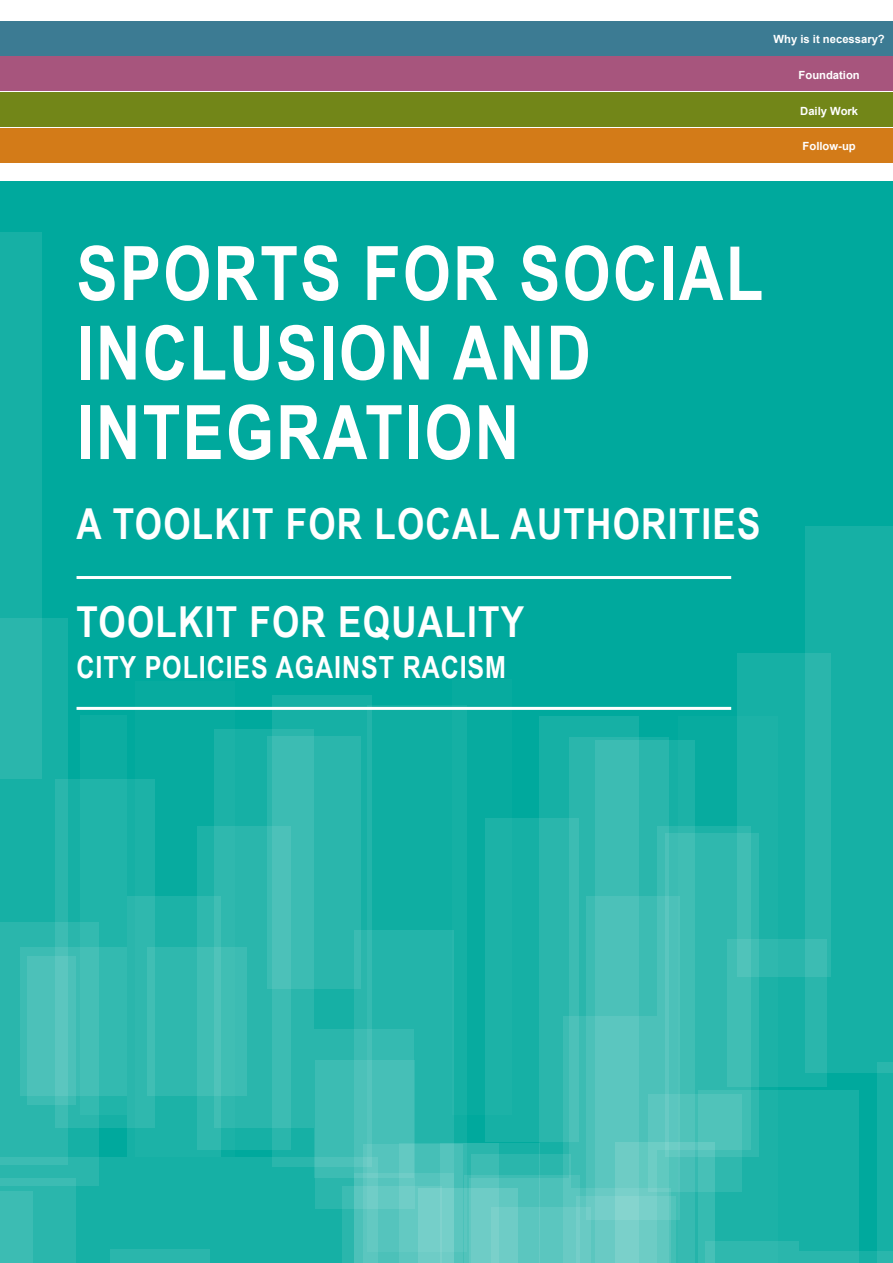
<style>
.page{position:relative;width:893px;height:1263px;background:#fff}
.page>*{position:absolute;margin:0;border:0;box-sizing:border-box;transform-origin:0 0}
.t1{font:700 75.15px/79.5px "Arial Narrow";letter-spacing:.03em;color:#fff}
.t2{font:700 42.6px "Arial Narrow";letter-spacing:.03em;color:#fff}
.t3{font:700 30.45px "Arial Narrow";letter-spacing:.03em;color:#fff}
.t4{font:700 11.25px "Arial";color:#fff}
</style>
<div class="page">
<div style="left:0;top:21px;width:893px;height:34px;background:#3c7b93"></div>
<div style="left:0;top:57px;width:893px;height:34px;background:#a7557d"></div>
<div style="left:0;top:93px;width:893px;height:34px;background:#728618"></div>
<div style="left:0;top:128px;width:893px;height:34px;background:#d37b18"></div>
<div style="left:0;top:181px;width:893px;height:1082px;background:#00a99d"></div>
<div style="left:80px;top:716px;width:47px;height:399px;background:#0cada1"></div>
<div style="left:539px;top:716px;width:100px;height:546px;background:#16b0a5"></div>
<div style="left:367px;top:705px;width:100px;height:546px;background:#0faea2"></div>
<div style="left:272px;top:695px;width:99px;height:471px;background:linear-gradient(to right,#17b0a5,#17b0a5)"></div>
<div style="left:0;top:618px;width:67px;height:546px;background:#16b0a5"></div>
<div style="left:0;top:233px;width:42px;height:546px;background:linear-gradient(to bottom,#0faea3,#28b5ab)"></div>
<div style="left:55px;top:779px;width:100px;height:348px;background:#20b4a9"></div>
<svg style="left:0;top:922px;width:99px;height:235px;fill:#2ab6ac"></svg>
<div style="left:354px;top:930px;width:100px;height:333px;background:#23b4aa"></div>
<div style="left:698px;top:1090px;width:160px;height:173px;background:#16b0a5"></div>
<svg style="left:0;top:1157px;width:342px;height:106px;fill:#16b0a5"></svg>
<div style="left:440px;top:1143px;width:99px;height:120px;background:#16b0a5"></div>
<div style="left:342px;top:1186px;width:100px;height:77px;background:#2ab6ac"></div>
<div style="left:471px;top:1154px;width:100px;height:109px;background:#2ab6ac"></div>
<div style="left:314px;top:1029px;width:100px;height:149px;background:#35bab1"></div>
<svg style="left:415px;top:1143px;width:84px;height:45px"></svg>
<svg style="left:315px;top:1060px;width:100px;height:149px;fill:#46bfb7"></svg>
<svg style="left:363px;top:1144px;width:100px;height:44px"></svg>
<div style="left:27px;top:956px;width:49px;height:149px;background:linear-gradient(to right,#3abbb2,#48c0b7)"></div>
<svg style="left:354px;top:1173px;width:100px;height:90px;fill:#63c9c2"></svg>
<svg style="left:21px;top:947px;width:106px;height:149px;fill:#44bfb6"></svg>
<svg style="left:464px;top:1175px;width:99px;height:13px"></svg>
<div style="left:805px;top:527px;width:88px;height:546px;background:#16b0a5"></div>
<div style="left:452px;top:680px;width:60px;height:435px;background:linear-gradient(to right,#12afa3,#04aa9e)"></div>
<div style="left:678px;top:716px;width:100px;height:546px;background:linear-gradient(to right,#02a99d,#20b3a8)"></div>
<div style="left:214px;top:729px;width:100px;height:398px;background:linear-gradient(to right,#14afa4,#2bb6ac)"></div>
<div style="left:569px;top:737px;width:100px;height:526px;background:#2ab6ac"></div>
<div style="left:110px;top:1249px;width:100px;height:14px;background:#2ab6ac"></div>
<div style="left:0;top:1178px;width:76px;height:85px;background:linear-gradient(to bottom,#33b9af,#31b8af)"></div>
<svg style="left:759px;top:976px;width:68px;height:111px;fill:#1cb2a7"></svg>
<div style="left:469px;top:1178px;width:100px;height:85px;background:linear-gradient(to right,#57c5be,#54c4bc)"></div>
<svg style="left:418px;top:1188px;width:100px;height:75px;fill:#6eccc6"></svg>
<svg style="left:695px;top:1191px;width:20px;height:72px"></svg>
<svg style="left:595px;top:740px;width:100px;height:523px;fill:#3cbcb3"></svg>
<svg style="left:127px;top:896px;width:94px;height:261px;fill:#2fb8ae"></svg>
<svg style="left:741px;top:976px;width:18px;height:181px;fill:#2fb8ae"></svg>
<svg style="left:586px;top:896px;width:94px;height:324px;fill:#4cc1b9"></svg>
<div style="left:267px;top:737px;width:94px;height:252px;background:linear-gradient(to bottom,#32b9af,#31b8af)"></div>
<svg style="left:198px;top:826px;width:93px;height:323px"></svg>
<svg style="left:657px;top:826px;width:93px;height:323px"></svg>
<svg style="left:737px;top:653px;width:94px;height:323px;fill:#1cb2a7"></svg>
<svg style="left:656px;top:1094px;width:85px;height:97px"></svg>
<svg style="left:563px;top:1016px;width:93px;height:247px"></svg>
<svg style="left:485px;top:818px;width:93px;height:324px;fill:#1cb2a7"></svg>
<div style="left:877px;top:1062px;width:16px;height:201px;background:#16b0a5"></div>
<svg style="left:705px;top:1241px;width:94px;height:22px;fill:#2fb8ae"></svg>
<svg style="left:799px;top:1251px;width:93px;height:12px"></svg>
<hr style="left:77px;top:576px;width:654px;height:3px;background:#fff">
<hr style="left:77px;top:707px;width:654px;height:3px;background:#fff">
<p class="t4" style="left:773px;top:31px;width:113px">Why is it necessary?</p>
<p class="t4" style="left:799px;top:68px;width:63px">Foundation</p>
<p class="t4" style="left:800px;top:103px;width:59px">Daily Work</p>
<p class="t4" style="left:803px;top:138px;width:55px">Follow-up</p>
<h1 class="t1" style="left:77px;top:230px;width:688px">SPORTS FOR SOCIAL<br>INCLUSION AND<br>INTEGRATION</h1>
<h2 class="t2" style="left:77px;top:491px;width:685px">A TOOLKIT FOR LOCAL AUTHORITIES</h2>
<h2 class="t2" style="left:77px;top:590px;width:449px">TOOLKIT FOR EQUALITY</h2>
<h3 class="t3" style="left:77px;top:645px;width:431px">CITY POLICIES AGAINST RACISM</h3>
</div>
